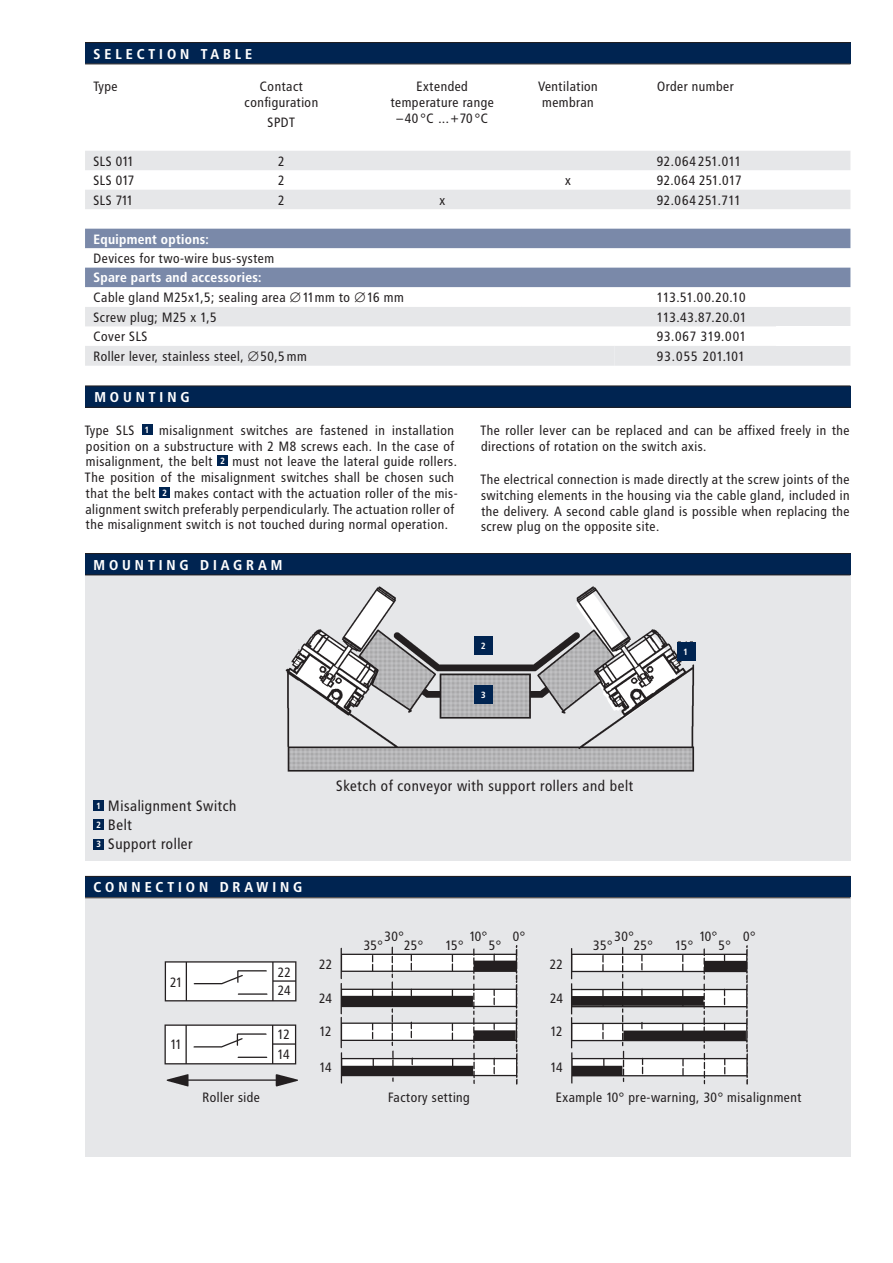
<style>
.page{position:relative;width:893px;height:1263px;background:#fff}
.page>*{position:absolute;margin:0;border:0;box-sizing:border-box;transform-origin:0 0}
.t1{font:15px/19.2px "Transit";color:#231f20}
.t2{font:700 14.25px "Transit";letter-spacing:.25em;color:#fff}
.t3{font:13.5px/15.8px "Transit";color:#231f20}
.t4{font:700 13.5px "Transit";color:#fff}
.t5{font:13.5px "Transit";letter-spacing:-.04em;color:#231f20}
.t6{font:700 9px "Transit";color:#fff}
.s1{font-weight:700;color:#fff}
.s2{font-weight:700;font-size:9px;color:#fff}
</style>
<div class="page">
<div style="left:85px;top:43px;width:765px;height:21px;background:#002451"></div>
<svg style="left:85px;top:151px;width:765px;height:215px"></svg>
<svg style="left:85px;top:229px;width:765px;height:58px"></svg>
<div style="left:776px;top:326px;width:74px;height:20px;background:#fff"></div>
<hr style="left:85px;top:42px;width:765px;height:1px;background:#231f20">
<hr style="left:85px;top:64px;width:765px;height:1px;background:#231f20">
<div style="left:85px;top:386px;width:765px;height:21px;background:#002451"></div>
<hr style="left:85px;top:386px;width:765px;height:1px;background:#231f20">
<hr style="left:85px;top:407px;width:765px;height:1px;background:#231f20">
<div style="left:142px;top:424px;width:10px;height:11px;background:#002451"></div>
<div style="left:217px;top:456px;width:11px;height:10px;background:#002451"></div>
<div style="left:160px;top:487px;width:10px;height:11px;background:#002451"></div>
<div style="left:85px;top:568px;width:765px;height:293px;background:#e6e7e9"></div>
<img style="left:285px;top:586px;width:411px;height:186px">
<div style="left:85px;top:553px;width:765px;height:22px;background:#002451"></div>
<hr style="left:85px;top:553px;width:765px;height:1px;background:#231f20">
<hr style="left:85px;top:575px;width:765px;height:1px;background:#231f20">
<div style="left:94px;top:800px;width:10px;height:11px;background:#002451"></div>
<div style="left:94px;top:819px;width:10px;height:11px;background:#002451"></div>
<div style="left:94px;top:839px;width:10px;height:10px;background:#002451"></div>
<div style="left:474px;top:686px;width:18px;height:18px;background:#002451"></div>
<div style="left:474px;top:636px;width:18px;height:18px;background:#002451"></div>
<div style="left:677px;top:643px;width:18px;height:18px;background:#002451"></div>
<div style="left:85px;top:876px;width:765px;height:22px;background:#002451"></div>
<div style="left:85px;top:898px;width:765px;height:27px;background:#e6e7e9"></div>
<hr style="left:85px;top:876px;width:765px;height:1px;background:#231f20">
<hr style="left:85px;top:897px;width:765px;height:1px;background:#231f20">
<div style="left:85px;top:921px;width:765px;height:235px;background:#e6e7e9"></div>
<img style="left:164px;top:945px;width:584px;height:142px">
<div style="left:169px;top:974px;width:15px;height:15px;background:#fff"></div>
<div style="left:169px;top:1036px;width:15px;height:15px;background:#fff"></div>
<div style="left:364px;top:936px;width:20px;height:17px;background:#e6e7e9"></div>
<div style="left:593px;top:936px;width:20px;height:17px;background:#e6e7e9"></div>
<div style="left:404px;top:936px;width:20px;height:17px;background:#e6e7e9"></div>
<div style="left:634px;top:936px;width:20px;height:17px;background:#e6e7e9"></div>
<div style="left:445px;top:936px;width:20px;height:17px;background:#e6e7e9"></div>
<div style="left:674px;top:936px;width:20px;height:17px;background:#e6e7e9"></div>
<div style="left:485px;top:936px;width:20px;height:17px;background:#e6e7e9"></div>
<div style="left:715px;top:936px;width:20px;height:17px;background:#e6e7e9"></div>
<div style="left:275px;top:964px;width:19px;height:16px;background:#fff"></div>
<div style="left:316px;top:956px;width:19px;height:16px;background:#e6e7e9"></div>
<div style="left:547px;top:956px;width:19px;height:16px;background:#e6e7e9"></div>
<div style="left:275px;top:983px;width:19px;height:13px;background:#fff"></div>
<div style="left:316px;top:991px;width:19px;height:13px;background:#e6e7e9"></div>
<div style="left:547px;top:991px;width:19px;height:13px;background:#e6e7e9"></div>
<div style="left:275px;top:1027px;width:18px;height:14px;background:#fff"></div>
<div style="left:316px;top:1024px;width:19px;height:14px;background:#e6e7e9"></div>
<div style="left:547px;top:1024px;width:19px;height:14px;background:#e6e7e9"></div>
<div style="left:275px;top:1047px;width:18px;height:13px;background:#fff"></div>
<div style="left:316px;top:1060px;width:19px;height:14px;background:#e6e7e9"></div>
<div style="left:547px;top:1060px;width:19px;height:14px;background:#e6e7e9"></div>
<svg style="left:85px;top:302px;width:529px;height:64px"></svg>
<p class="t2" style="left:94px;top:45px;width:160px">SELECTION TABLE</p>
<p class="t3" style="left:94px;top:79px;width:26px">Type</p>
<p class="t3" style="left:245px;top:79px;width:76px;text-align:center">Contact configuration</p>
<p class="t3" style="left:391px;top:79px;width:105px;text-align:center">Extended temperature range –40°C …+70°C</p>
<p class="t3" style="left:538px;top:79px;width:62px">Ventilation membran</p>
<p class="t3" style="left:657px;top:79px;width:79px">Order number</p>
<p class="t3" style="left:268px;top:114px;width:30px">SPDT</p>
<p class="t3" style="left:94px;top:153px;width:43px">SLS 011</p>
<p class="t3" style="left:278px;top:153px;width:9px">2</p>
<p class="t3" style="left:657px;top:153px;width:86px">92.064251.011</p>
<p class="t3" style="left:94px;top:173px;width:43px">SLS 017</p>
<p class="t3" style="left:278px;top:173px;width:9px">2</p>
<p class="t3" style="left:565px;top:173px;width:8px">x</p>
<p class="t3" style="left:657px;top:173px;width:87px">92.064 251.017</p>
<p class="t3" style="left:94px;top:192px;width:42px">SLS 711</p>
<p class="t3" style="left:278px;top:192px;width:9px">2</p>
<p class="t3" style="left:439px;top:192px;width:8px">x</p>
<p class="t3" style="left:657px;top:192px;width:86px">92.064251.711</p>
<p class="t4" style="left:94px;top:231px;width:117px">Equipment options:</p>
<p class="t3" style="left:94px;top:250px;width:183px">Devices for two-wire bus-system</p>
<p class="t3" style="left:94px;top:268px;width:312px;line-height:19.8px"><span class="s1">Spare parts and accessories:<br></span>Cable gland M25x1,5; sealing area ∅11mm to ∅16 mm</p>
<p class="t5" style="left:657px;top:290px;width:91px">113.51.00.20.10</p>
<p class="t3" style="left:94px;top:309px;width:125px">Screw plug; M25 x 1,5</p>
<p class="t3" style="left:657px;top:309px;width:92px">113.43.87.20.01</p>
<p class="t3" style="left:94px;top:329px;width:56px">Cover SLS</p>
<p class="t3" style="left:657px;top:329px;width:91px">93.067 319.001</p>
<p class="t3" style="left:94px;top:349px;width:215px">Roller lever, stainless steel, ∅50,5mm</p>
<p class="t3" style="left:657px;top:348px;width:90px">93.055 201.101</p>
<p class="t2" style="left:94px;top:388px;width:53px">Mo untin</p>
<p class="t2" style="left:180px;top:388px;width:11px">g</p>
<p class="t3" style="left:85px;top:422px;width:375px">Type SLS <sup>1</sup> misalignment switches are fastened in installation position on a substructure with 2 M8 screws each. In the case of misalignment, the belt <sup>2</sup> must not leave the lateral guide rollers.<br>The position of the misalignment switches shall be chosen such that the belt <sup>2</sup> makes contact with the actuation roller of the mis&shy;alignment switch preferably perpendicularly. The actuation roller of the misalignment switch is not touched during normal operation.</p>
<p class="t3" style="left:480px;top:422px;width:371px">The roller lever can be replaced and can be affixed freely in the directions of rotation on the switch axis.</p>
<p class="t3" style="left:480px;top:472px;width:371px;text-align:justify">The electrical connection is made directly at the screw joints of the switching elements in the housing via the cable gland, included in the delivery. A second cable gland is possible when replacing the screw plug on the opposite site.</p>
<p class="t2" style="left:94px;top:556px;width:53px">Mo untin</p>
<p class="t2" style="left:180px;top:556px;width:32px">g dia</p>
<p class="t2" style="left:233px;top:556px;width:38px">gram</p>
<p class="t6" style="left:481px;top:640px;width:6px">2</p>
<p class="t6" style="left:481px;top:689px;width:6px">3</p>
<p class="t6" style="left:684px;top:646px;width:6px">1</p>
<p class="t1" style="left:97px;top:796px;width:142px"><span class="s2">1</span> Misalignment Switch<br><span class="s2">2</span> Belt<br><span class="s2">3</span> Support roller</p>
<p class="t2" style="left:94px;top:879px;width:25px">Connection</p>
<p class="t2" style="left:220px;top:879px;width:84px">drawin g</p>
<p class="t3" style="left:170px;top:974px;width:15px">21</p>
<p class="t3" style="left:278px;top:964px;width:15px">22</p>
<p class="t3" style="left:278px;top:982px;width:15px">24</p>
<p class="t1" style="left:336px;top:776px;width:299px">Sketch of conveyor with support rollers and belt</p>
<p class="t3" style="left:384px;top:929px;width:21px">30°</p>
<p class="t3" style="left:469px;top:929px;width:20px">10°</p>
<p class="t3" style="left:513px;top:929px;width:14px">0°</p>
<p class="t3" style="left:614px;top:929px;width:21px">30°</p>
<p class="t3" style="left:699px;top:929px;width:20px">10°</p>
<p class="t3" style="left:743px;top:929px;width:14px">0°</p>
<p class="t3" style="left:404px;top:937px;width:21px">25°</p>
<p class="t3" style="left:445px;top:937px;width:20px">15°</p>
<p class="t3" style="left:489px;top:937px;width:14px">5°</p>
<p class="t3" style="left:593px;top:937px;width:21px">35°</p>
<p class="t3" style="left:634px;top:937px;width:21px">25°</p>
<p class="t3" style="left:675px;top:937px;width:20px">15°</p>
<p class="t3" style="left:718px;top:937px;width:14px">5°</p>
<p class="t3" style="left:364px;top:937px;width:21px">35°</p>
<p class="t3" style="left:319px;top:956px;width:15px">22</p>
<p class="t3" style="left:550px;top:956px;width:15px">22</p>
<p class="t3" style="left:319px;top:990px;width:15px">24</p>
<p class="t3" style="left:550px;top:990px;width:15px">24</p>
<p class="t3" style="left:170px;top:1036px;width:14px">11</p>
<p class="t3" style="left:278px;top:1027px;width:14px">12</p>
<p class="t3" style="left:320px;top:1024px;width:14px">12</p>
<p class="t3" style="left:550px;top:1024px;width:14px">12</p>
<p class="t3" style="left:278px;top:1046px;width:14px">14</p>
<p class="t3" style="left:320px;top:1060px;width:14px">14</p>
<p class="t3" style="left:550px;top:1060px;width:14px">14</p>
<p class="t3" style="left:203px;top:1090px;width:59px">Roller side</p>
<p class="t3" style="left:388px;top:1090px;width:84px">Factory setting</p>
<p class="t3" style="left:556px;top:1090px;width:248px">Example 10° pre-warning, 30° misalignment</p>
</div>
